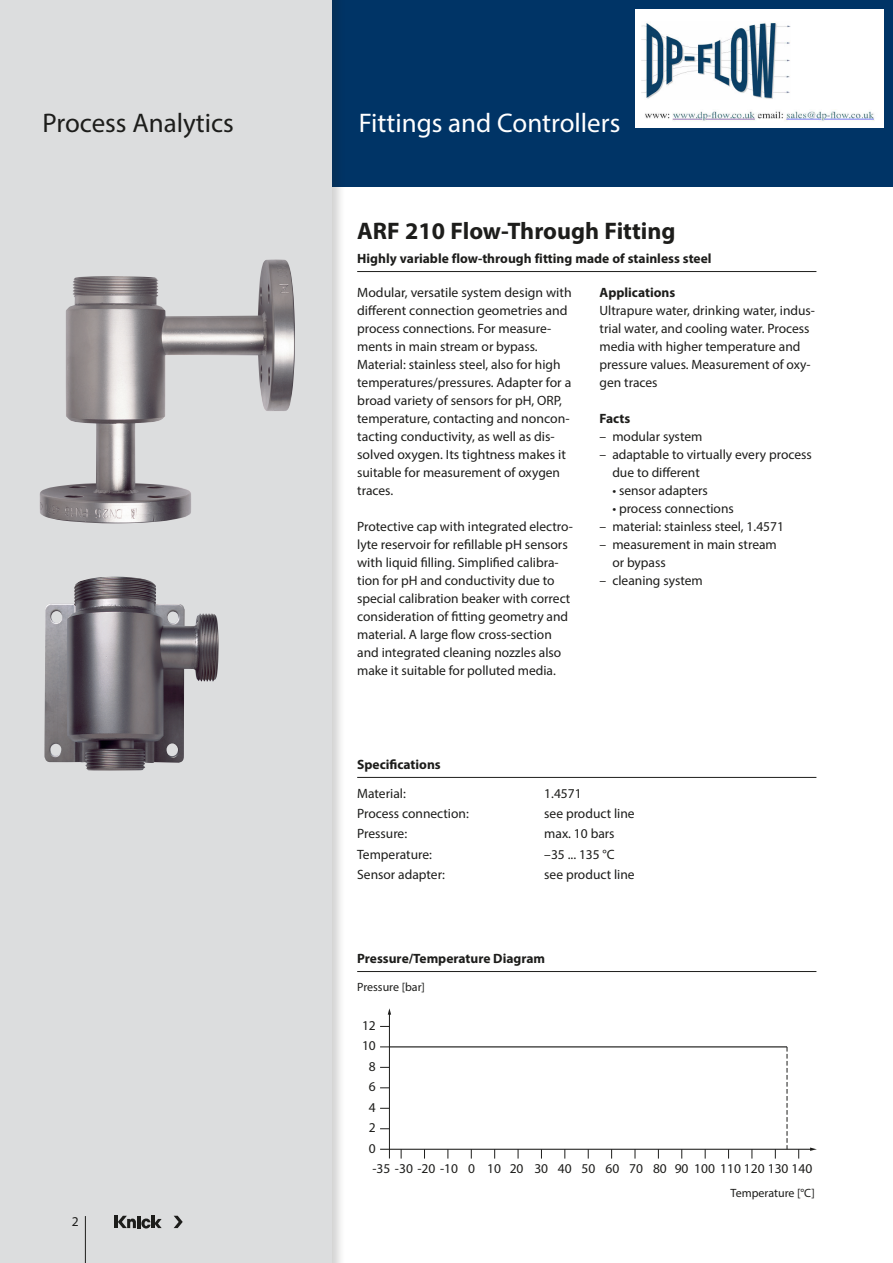
<style>
.page{position:relative;width:893px;height:1263px;background:#fff}
.page>*{position:absolute;margin:0;border:0;box-sizing:border-box;transform-origin:0 0}
.Produktgruppe{font:27px "Myriad Pro";color:#fff}
.t1{font:27px "Myriad Pro";color:#1d1d1b}
.Headline_Produkt{font:700 24px "Myriad Pro";color:#1d1d1b}
.Text{font:13.5px/18px "Myriad Pro";color:#1d1d1b}
.Tabelle{font:13.5px "Myriad Pro";color:#1d1d1b}
.Beschriftung{font:13.5px "Myriad Pro";color:#1d1d1b}
.Subline_Produkt{font:700 13.5px "Myriad Pro";color:#1d1d1b}
.Tabelle_Headline{font:700 13.5px "Myriad Pro";color:#1d1d1b}
.Zwischenüberschrift{font:700 13.5px "Myriad Pro";color:#1d1d1b}
.t2{font:12px "Myriad Pro";color:#1d1d1b}
</style>
<div class="page">
<div style="left:332px;top:0;width:561px;height:187px;background:#003466"></div>
<div style="left:0;top:0;width:346px;height:1263px;background:#1d1d1b;opacity:.2"></div>
<div style="left:0;top:0;width:332px;height:1263px;background:#dcddde"></div>
<hr style="left:85px;top:1216px;width:1px;height:47px;background:#1d1d1b">
<hr style="left:114px;top:1216px;width:4px;height:12px;background:#1d1d1b">
<svg style="left:174px;top:1216px;width:9px;height:12px"></svg>
<svg style="left:118px;top:1216px;width:44px;height:12px"></svg>
<hr style="left:389px;top:1046px;width:398px;height:1px;background:#1d1d1b">
<svg style="left:787px;top:1047px;width:1px;height:102px"></svg>
<hr style="left:380px;top:1149px;width:431px;height:1px;background:#1d1d1b">
<svg style="left:810px;top:1147px;width:6px;height:4px"></svg>
<hr style="left:389px;top:1013px;width:1px;height:145px;background:#1d1d1b">
<svg style="left:388px;top:1008px;width:3px;height:7px"></svg>
<img style="left:40px;top:260px;width:238px;height:263px">
<img style="left:44px;top:578px;width:175px;height:193px">
<hr style="left:357px;top:271px;width:459px;height:1px;background:#1d1d1b">
<hr style="left:357px;top:971px;width:459px;height:1px;background:#1d1d1b">
<hr style="left:357px;top:777px;width:459px;height:1px;background:#1d1d1b">
<img style="left:635px;top:9px;width:248px;height:118px">
<h1 class="t1" style="left:43px;top:106px;width:193px">Process Analytics</h1>
<p class="Text" style="left:72px;top:1212px;width:8px">2</p>
<p class="Produktgruppe" style="left:359px;top:106px;width:263px">Fittings and Controllers</p>
<p class="Headline_Produkt" style="left:357px;top:215px;width:320px">ARF 210 Flow-Through Fitting</p>
<p class="Subline_Produkt" style="left:357px;top:249px;width:356px">Highly variable flow-through fitting made of stainless steel</p>
<p class="Text" style="left:357px;top:283px;width:216px">Modular, versatile system design with different connection geometries and process connections. For measure&shy;ments in main stream or bypass.<br>Material: stainless steel, also for high temperatures/pressures. Adapter for a broad variety of sensors for pH, ORP, temperature, contacting and noncon&shy;tacting conductivity, as well as dis&shy;solved oxygen. Its tightness makes it suitable for measurement of oxygen traces.</p>
<p class="Text" style="left:357px;top:517px;width:217px">Protective cap with integrated electro&shy;lyte reservoir for refillable pH sensors with liquid filling. Simplified calibra&shy;tion for pH and conductivity due to special calibration beaker with correct consideration of fitting geometry and material. A large flow cross-section and integrated cleaning nozzles also make it suitable for polluted media.</p>
<p class="Zwischenüberschrift" style="left:600px;top:284px;width:77px">Applications</p>
<p class="Text" style="left:600px;top:301px;width:217px">Ultrapure water, drinking water, indus&shy;trial water, and cooling water. Process media with higher temperature and pressure values. Measurement of oxy&shy;gen traces</p>
<p class="Zwischenüberschrift" style="left:600px;top:410px;width:32px">Facts</p>
<p class="Text" style="left:600px;top:427px;width:104px">– modular system</p>
<p class="Text" style="left:612px;top:445px;width:201px;text-indent:-13px">– adaptable to virtually every process due to different</p>
<p class="Text" style="left:612px;top:481px;width:97px">• sensor adapters</p>
<p class="Text" style="left:612px;top:499px;width:123px">• process connections</p>
<p class="Text" style="left:600px;top:517px;width:186px">– material: stainless steel, 1.4571</p>
<p class="Text" style="left:612px;top:535px;width:166px;text-indent:-13px">– measurement in main stream or bypass</p>
<p class="Text" style="left:600px;top:571px;width:105px">– cleaning system</p>
<p class="Tabelle_Headline" style="left:357px;top:755px;width:85px">Specifications</p>
<p class="Tabelle" style="left:357px;top:785px;width:50px">Material:</p>
<p class="Tabelle" style="left:544px;top:785px;width:39px">1.4571</p>
<p class="Tabelle" style="left:357px;top:805px;width:113px">Process connection:</p>
<p class="Tabelle" style="left:544px;top:805px;width:92px">see product line</p>
<p class="Tabelle" style="left:357px;top:826px;width:51px">Pressure:</p>
<p class="Tabelle" style="left:544px;top:826px;width:72px">max. 10 bars</p>
<p class="Tabelle" style="left:357px;top:846px;width:76px">Temperature:</p>
<p class="Tabelle" style="left:544px;top:846px;width:72px">–35 ... 135 °C</p>
<p class="Tabelle" style="left:357px;top:866px;width:89px">Sensor adapter:</p>
<p class="Tabelle" style="left:544px;top:866px;width:92px">see product line</p>
<p class="Tabelle_Headline" style="left:357px;top:949px;width:189px">Pressure/Temperature Diagram</p>
<p class="t2" style="left:357px;top:979px;width:69px">Pressure [bar]</p>
<p class="Beschriftung" style="left:362px;top:1017px;width:15px">12</p>
<p class="Beschriftung" style="left:362px;top:1037px;width:15px">10</p>
<p class="Beschriftung" style="left:369px;top:1058px;width:8px">8</p>
<p class="Beschriftung" style="left:369px;top:1078px;width:8px">6</p>
<p class="Beschriftung" style="left:369px;top:1099px;width:8px">4</p>
<p class="Beschriftung" style="left:369px;top:1119px;width:8px">2</p>
<p class="Beschriftung" style="left:369px;top:1140px;width:8px">0</p>
<p class="Beschriftung" style="left:372px;top:1160px;width:87px">-35 -30 -20 -10</p>
<p class="Beschriftung" style="left:468px;top:1160px;width:8px">0</p>
<p class="Beschriftung" style="left:487px;top:1160px;width:15px">10</p>
<p class="Beschriftung" style="left:510px;top:1160px;width:15px">20</p>
<p class="Beschriftung" style="left:534px;top:1160px;width:15px">30</p>
<p class="Beschriftung" style="left:558px;top:1160px;width:15px">40</p>
<p class="Beschriftung" style="left:582px;top:1160px;width:15px">50</p>
<p class="Beschriftung" style="left:605px;top:1160px;width:15px">60</p>
<p class="Beschriftung" style="left:629px;top:1160px;width:15px">70</p>
<p class="Beschriftung" style="left:653px;top:1160px;width:15px">80</p>
<p class="Beschriftung" style="left:675px;top:1160px;width:139px">90 100 110 120 130 140</p>
<p class="t2" style="left:730px;top:1185px;width:86px">Temperature [°C]</p>
</div>
